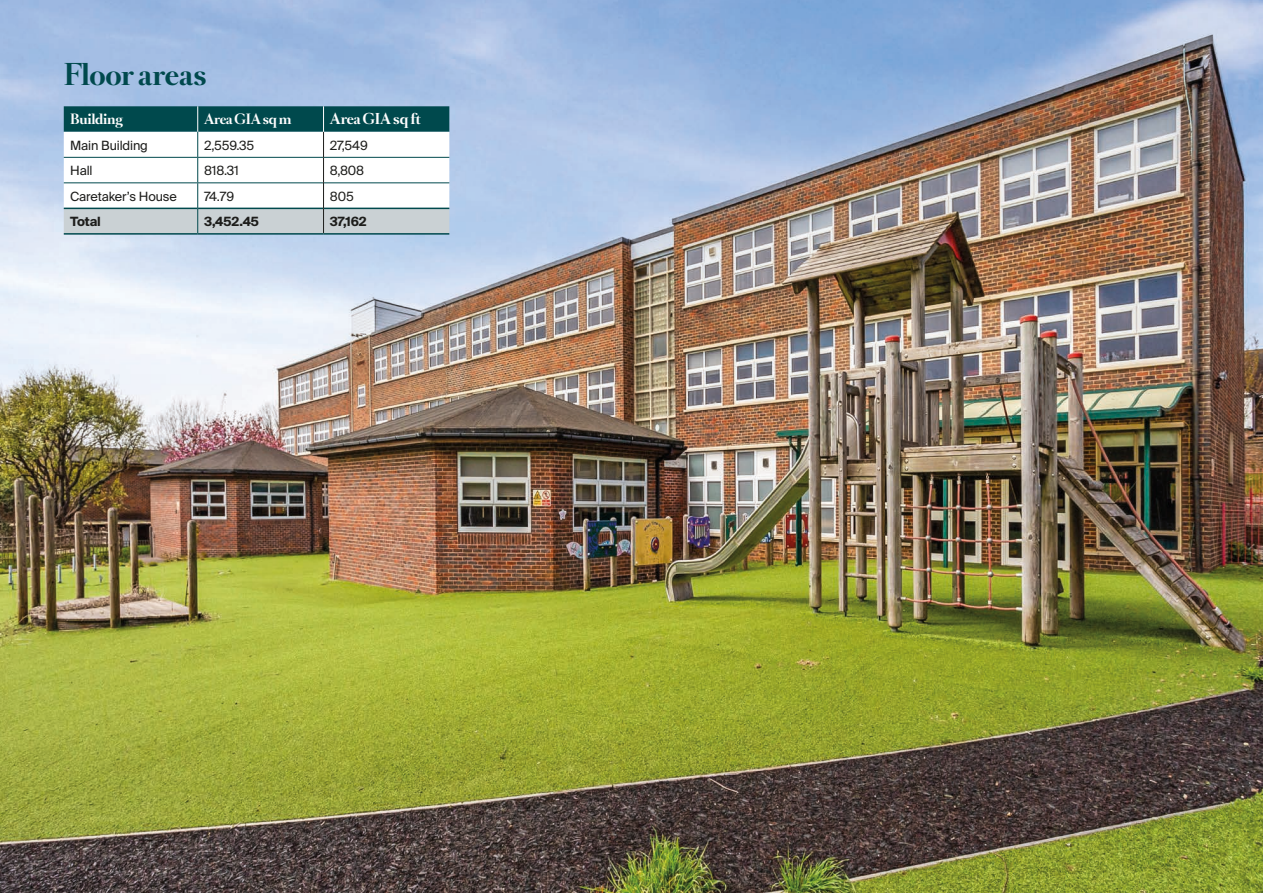
<style>
.page{position:relative;width:1263px;height:893px;background:#fff}
.page>*{position:absolute;margin:0;border:0;box-sizing:border-box;transform-origin:0 0}
.t1{font:700 27px "Romain Headline";letter-spacing:-.005em;color:#00494d}
.t2{font:700 13.5px "Romain Headline";letter-spacing:-.01em;color:#fff}
.t3{font:12.75px "Suisse Intl";letter-spacing:-.01em;color:#1d1d1b}
.t4{font:700 12.75px "Suisse Intl";letter-spacing:-.01em;color:#1d1d1b}
.t5{font:700 12.75px "Romain Headline";letter-spacing:-.02em;color:#fff}
</style>
<div class="page">
<img style="left:0;top:0;width:1263px;height:893px">
<hr style="left:64px;top:233px;width:134px;height:2px;background:#00494d">
<hr style="left:198px;top:233px;width:126px;height:2px;background:#00494d">
<hr style="left:324px;top:233px;width:125px;height:2px;background:#00494d">
<svg style="left:64px;top:106px;width:385px;height:128px"></svg>
<h1 class="t1" style="left:64px;top:55px;width:145px">Floor areas</h1>
<p class="t5" style="left:70px;top:110px;width:54px">Building</p>
<p class="t5" style="left:204px;top:110px;width:89px">Area GIA sq m</p>
<p class="t2" style="left:330px;top:109px;width:92px">Area GIA sq ft</p>
<p class="t3" style="left:70px;top:138px;width:79px">Main Building</p>
<p class="t3" style="left:204px;top:138px;width:52px">2,559.35</p>
<p class="t3" style="left:330px;top:138px;width:39px">27,549</p>
<p class="t3" style="left:70px;top:163px;width:24px">Hall</p>
<p class="t3" style="left:204px;top:163px;width:36px">818.31</p>
<p class="t3" style="left:330px;top:163px;width:36px">8,808</p>
<p class="t3" style="left:70px;top:189px;width:108px">Caretaker’s House</p>
<p class="t3" style="left:204px;top:189px;width:32px">74.79</p>
<p class="t3" style="left:330px;top:189px;width:25px">805</p>
<p class="t4" style="left:70px;top:214px;width:32px">Total</p>
<p class="t4" style="left:204px;top:214px;width:57px">3,452.45</p>
<p class="t4" style="left:330px;top:214px;width:38px">37,162</p>
</div>
